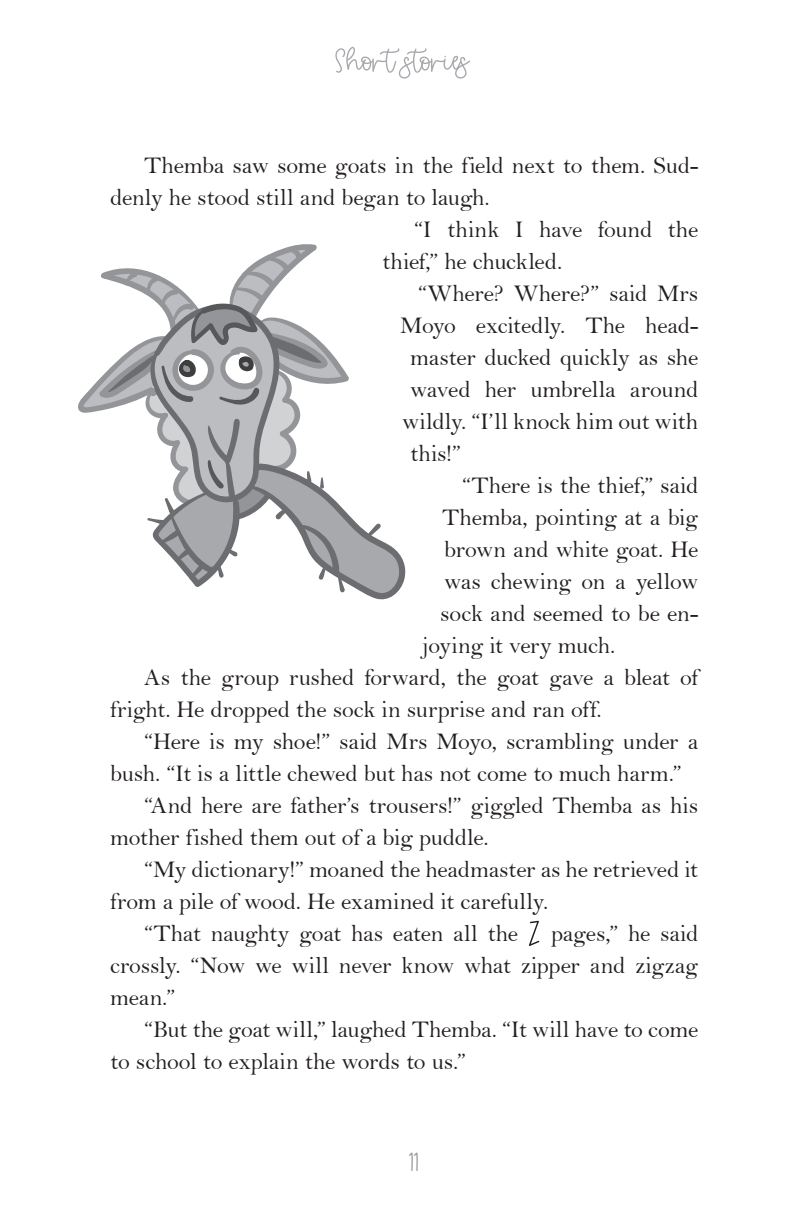
<style>
.page{position:relative;width:803px;height:1226px;background:#fff}
.page>*{position:absolute;margin:0;border:0;box-sizing:border-box;transform-origin:0 0}
.t1{font:59.4px "Hello Darling Script";color:#a8a9ad}
.t2{font:40px "Gin&Tonic Sans";color:#939598}
.t3{font:24px "Bell";letter-spacing:-.01em;color:#231f20}
.s1{font-family:"Gin&Tonic Sans";font-size:50px}
</style>
<div class="page">
<svg style="left:78px;top:244px;width:328px;height:356px"></svg>
<h1 class="t1" style="left:334px;top:30px;width:137px">Short stories</h1>
<p class="t3" style="left:144px;top:151px;width:555px">Themba saw some goats in the field next to them. Sud-</p>
<p class="t3" style="left:110px;top:183px;width:381px">denly he stood still and began to laugh.</p>
<p class="t3" style="left:414px;top:215px;width:285px">“I think I have found the</p>
<p class="t3" style="left:382px;top:247px;width:181px">thief,” he chuckled.</p>
<p class="t3" style="left:418px;top:279px;width:281px">“Where? Where?” said Mrs</p>
<p class="t3" style="left:400px;top:311px;width:300px">Moyo excitedly. The head-</p>
<p class="t3" style="left:410px;top:343px;width:289px">master ducked quickly as she</p>
<p class="t3" style="left:410px;top:375px;width:290px">waved her umbrella around</p>
<p class="t3" style="left:402px;top:407px;width:297px">wildly. “I’ll knock him out with</p>
<p class="t3" style="left:410px;top:439px;width:52px">this!”</p>
<p class="t3" style="left:462px;top:471px;width:237px">“There is the thief,” said</p>
<p class="t3" style="left:442px;top:503px;width:258px">Themba, pointing at a big</p>
<p class="t3" style="left:444px;top:535px;width:255px">brown and white goat. He</p>
<p class="t3" style="left:444px;top:566px;width:256px">was chewing on a yellow</p>
<p class="t3" style="left:440px;top:598px;width:259px">sock and seemed to be en-</p>
<p class="t3" style="left:422px;top:630px;width:195px">joying it very much.</p>
<p class="t3" style="left:144px;top:662px;width:556px">As the group rushed forward, the goat gave a bleat of</p>
<p class="t3" style="left:110px;top:694px;width:493px">fright. He dropped the sock in surprise and ran off.</p>
<p class="t3" style="left:144px;top:726px;width:555px">“Here is my shoe!” said Mrs Moyo, scrambling under a</p>
<p class="t3" style="left:110px;top:758px;width:573px">bush. “It is a little chewed but has not come to much harm.”</p>
<p class="t3" style="left:144px;top:790px;width:555px">“And here are father’s trousers!” giggled Themba as his</p>
<p class="t3" style="left:110px;top:822px;width:380px">mother fished them out of a big puddle.</p>
<p class="t3" style="left:144px;top:854px;width:555px">“My dictionary!” moaned the headmaster as he retrieved it</p>
<p class="t3" style="left:110px;top:886px;width:440px">from a pile of wood. He examined it carefully.</p>
<p class="t3" style="left:144px;top:918px;width:556px">“That naughty goat has eaten all the <span class="s1">Z</span> pages,” he said</p>
<p class="t3" style="left:110px;top:951px;width:589px">crossly. “Now we will never know what zipper and zigzag</p>
<p class="t3" style="left:110px;top:983px;width:66px">mean.”</p>
<p class="t3" style="left:144px;top:1015px;width:555px">“But the goat will,” laughed Themba. “It will have to come</p>
<p class="t3" style="left:110px;top:1047px;width:357px">to school to explain the words to us.”</p>
<h2 class="t2" style="left:408px;top:1143px;width:12px">11</h2>
</div>
